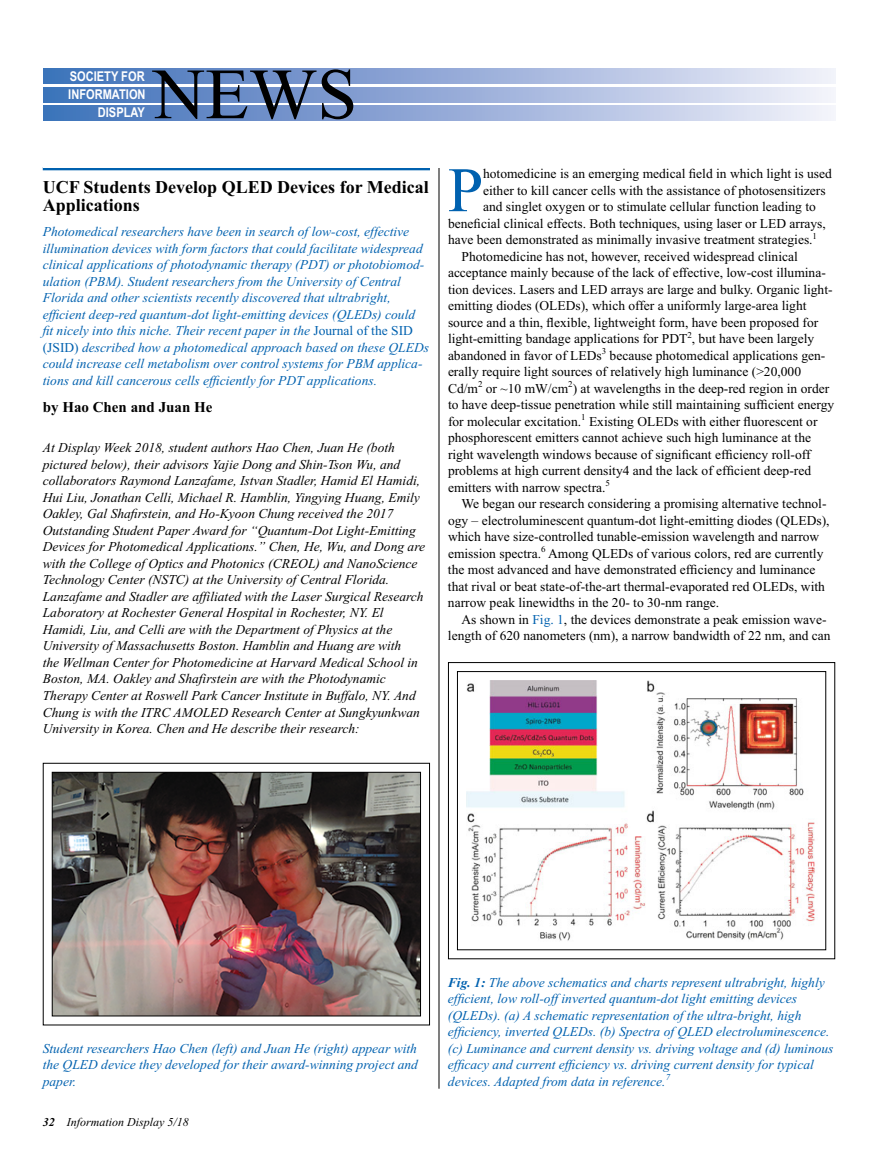
<style>
.page{position:relative;width:878px;height:1175px;background:#fff}
.page>*{position:absolute;margin:0;border:0;box-sizing:border-box;transform-origin:0 0}
.t1{font:72px "Times New Roman";color:#000}
.t2{font:63.3px "Times New Roman";color:#0061af}
.t3{font:700 18px/18px "Times New Roman";color:#000}
.t4{font:700 15px "Times New Roman";color:#000}
.t5{font:13.5px "Times New Roman";color:#000}
.t6{font:italic 13.5px/16.5px "Times New Roman";color:#0061af}
.t7{font:italic 13.5px/16.5px "Times New Roman";color:#000}
.t8{font:700 13.5px/18.5px "Arial Narrow";color:#fff;text-align:right}
.t9{font:italic 12px "Times New Roman";color:#000}
.s1{font-style:normal}
.s2{color:#0061af}
.s3{font-weight:700}
</style>
<div class="page">
<hr style="left:438px;top:160px;width:1px;height:928px;background:#000">
<hr style="left:43px;top:167px;width:387px;height:3px;background:#0061af">
<div style="left:43px;top:763px;width:387px;height:262px;border:1px solid #000"></div>
<img style="left:54px;top:774px;width:365px;height:240px">
<div style="left:52px;top:772px;width:369px;height:244px;border:1px solid #000"></div>
<svg style="left:43px;top:69px;width:792px;height:15px;background:#94acd7"></svg>
<svg style="left:43px;top:87px;width:791px;height:15px;background:#95add8"></svg>
<svg style="left:43px;top:105px;width:791px;height:15px;background:#95add8"></svg>
<div style="left:448px;top:662px;width:387px;height:297px;border:1px solid #000"></div>
<div style="left:457px;top:671px;width:369px;height:279px;border:1px solid #000"></div>
<img style="left:466px;top:680px;width:349px;height:261px">
<h1 class="t1" style="left:153px;top:51px;width:205px">NEWS</h1>
<p class="t8" style="left:68px;top:67px;width:79px">SOCIETY FOR<br>INFORMATION<br>DISPLAY</p>
<h3 class="t3" style="left:43px;top:178px;width:387px">UCF Students Develop QLED Devices for Medical<br>Applications</h3>
<p class="t6" style="left:43px;top:223px;width:388px">Photomedical researchers have been in search of low-cost, effective illumination devices with form factors that could facilitate widespread clinical applications of photodynamic therapy (PDT) or photobiomod&shy;ulation (PBM). Student researchers from the University of Central Florida and other scientists recently discovered that ultrabright, efficient deep-red quantum-dot light-emitting devices (QLEDs) could<br>fit nicely into this niche. Their recent paper in the <span class="s1">Journal of the SID (JSID)</span> described how a photomedical approach based on these QLEDs could increase cell metabolism over control systems for PBM applica&shy;tions and kill cancerous cells efficiently for PDT applications.</p>
<p class="t4" style="left:43px;top:398px;width:171px">by Hao Chen and Juan He</p>
<p class="t7" style="left:43px;top:439px;width:384px">At Display Week 2018, student authors Hao Chen, Juan He (both pictured below), their advisors Yajie Dong and Shin-Tson Wu, and collaborators Raymond Lanzafame, Istvan Stadler, Hamid El Hamidi, Hui Liu, Jonathan Celli, Michael R. Hamblin, Yingying Huang, Emily Oakley, Gal Shafirstein, and Ho-Kyoon Chung received the 2017<br>Outstanding Student Paper Award for “Quantum-Dot Light-Emitting Devices for Photomedical Applications.” Chen, He, Wu, and Dong are with the College of Optics and Photonics (CREOL) and NanoScience Technology Center (NSTC) at the University of Central Florida.<br>Lanzafame and Stadler are affiliated with the Laser Surgical Research Laboratory at Rochester General Hospital in Rochester, NY. El Hamidi, Liu, and Celli are with the Department of Physics at the University of Massachusetts Boston. Hamblin and Huang are with<br>the Wellman Center for Photomedicine at Harvard Medical School in Boston, MA. Oakley and Shafirstein are with the Photodynamic Therapy Center at Roswell Park Cancer Institute in Buffalo, NY. And Chung is with the ITRC AMOLED Research Center at Sungkyunkwan University in Korea. Chen and He describe their research:</p>
<h2 class="t2" style="left:448px;top:152px;width:37px">P</h2>
<p class="t5" style="left:483px;top:166px;width:350px">hotomedicine is an emerging medical field in which light is used</p>
<p class="t5" style="left:483px;top:182px;width:344px">either to kill cancer cells with the assistance of photosensitizers</p>
<p class="t5" style="left:483px;top:199px;width:334px">and singlet oxygen or to stimulate cellular function leading to</p>
<p class="t5" style="left:448px;top:215px;width:379px">beneficial clinical effects. Both techniques, using laser or LED arrays,</p>
<p class="t5" style="left:448px;top:232px;width:370px">have been demonstrated as minimally invasive treatment strategies.<sup>1</sup></p>
<p class="t5" style="left:461px;top:248px;width:338px">Photomedicine has not, however, received widespread clinical</p>
<p class="t5" style="left:448px;top:265px;width:379px">acceptance mainly because of the lack of effective, low-cost illumina-</p>
<p class="t5" style="left:448px;top:281px;width:386px">tion devices. Lasers and LED arrays are large and bulky. Organic light-</p>
<p class="t5" style="left:448px;top:298px;width:360px">emitting diodes (OLEDs), which offer a uniformly large-area light</p>
<p class="t5" style="left:448px;top:314px;width:372px">source and a thin, flexible, lightweight form, have been proposed for</p>
<p class="t5" style="left:448px;top:331px;width:368px">light-emitting bandage applications for PDT<sup>2</sup>, but have been largely</p>
<p class="t5" style="left:448px;top:347px;width:379px">abandoned in favor of LEDs<sup>3</sup> because photomedical applications gen-</p>
<p class="t5" style="left:448px;top:364px;width:354px">erally require light sources of relatively high luminance (&gt;20,000</p>
<p class="t5" style="left:448px;top:380px;width:383px">Cd/m<sup>2</sup> or ~10 mW/cm<sup>2</sup>) at wavelengths in the deep-red region in order</p>
<p class="t5" style="left:448px;top:397px;width:387px">to have deep-tissue penetration while still maintaining sufficient energy</p>
<p class="t5" style="left:448px;top:413px;width:371px">for molecular excitation.<sup>1</sup> Existing OLEDs with either fluorescent or</p>
<p class="t5" style="left:448px;top:430px;width:364px">phosphorescent emitters cannot achieve such high luminance at the</p>
<p class="t5" style="left:448px;top:446px;width:364px">right wavelength windows because of significant efficiency roll-off</p>
<p class="t5" style="left:448px;top:463px;width:364px">problems at high current density4 and the lack of efficient deep-red</p>
<p class="t5" style="left:448px;top:479px;width:163px">emitters with narrow spectra.<sup>5</sup></p>
<p class="t5" style="left:461px;top:496px;width:366px">We began our research considering a promising alternative technol-</p>
<p class="t5" style="left:448px;top:512px;width:383px">ogy – electroluminescent quantum-dot light-emitting diodes (QLEDs),</p>
<p class="t5" style="left:448px;top:529px;width:373px">which have size-controlled tunable-emission wavelength and narrow</p>
<p class="t5" style="left:448px;top:545px;width:377px">emission spectra.<sup>6</sup> Among QLEDs of various colors, red are currently</p>
<p class="t5" style="left:448px;top:562px;width:369px">the most advanced and have demonstrated efficiency and luminance</p>
<p class="t5" style="left:448px;top:578px;width:378px">that rival or beat state-of-the-art thermal-evaporated red OLEDs, with</p>
<p class="t5" style="left:448px;top:595px;width:273px">narrow peak linewidths in the 20- to 30-nm range.</p>
<p class="t5" style="left:461px;top:611px;width:366px">As shown in <span class="s2">Fig. 1</span>, the devices demonstrate a peak emission wave-</p>
<p class="t5" style="left:448px;top:628px;width:384px">length of 620 nanometers (nm), a narrow bandwidth of 22 nm, and can</p>
<p class="t6" style="left:43px;top:1039px;width:377px;text-align:justify">Student researchers Hao Chen (left) and Juan He (right) appear with the QLED device they developed for their award-winning project and paper.</p>
<p class="t9" style="left:43px;top:1114px;width:148px"><span class="s3">32</span> Information Display 5/18</p>
<p class="t6" style="left:448px;top:973px;width:387px"><span class="s3">Fig. 1:</span> The above schematics and charts represent ultrabright, highly efficient, low roll-off inverted quantum-dot light emitting devices (QLEDs). (a) A schematic representation of the ultra-bright, high efficiency, inverted QLEDs. (b) Spectra of QLED electroluminescence. (c) Luminance and current density vs. driving voltage and (d) luminous efficacy and current efficiency vs. driving current density for typical devices. Adapted from data in reference.<sup>7</sup></p>
</div>
